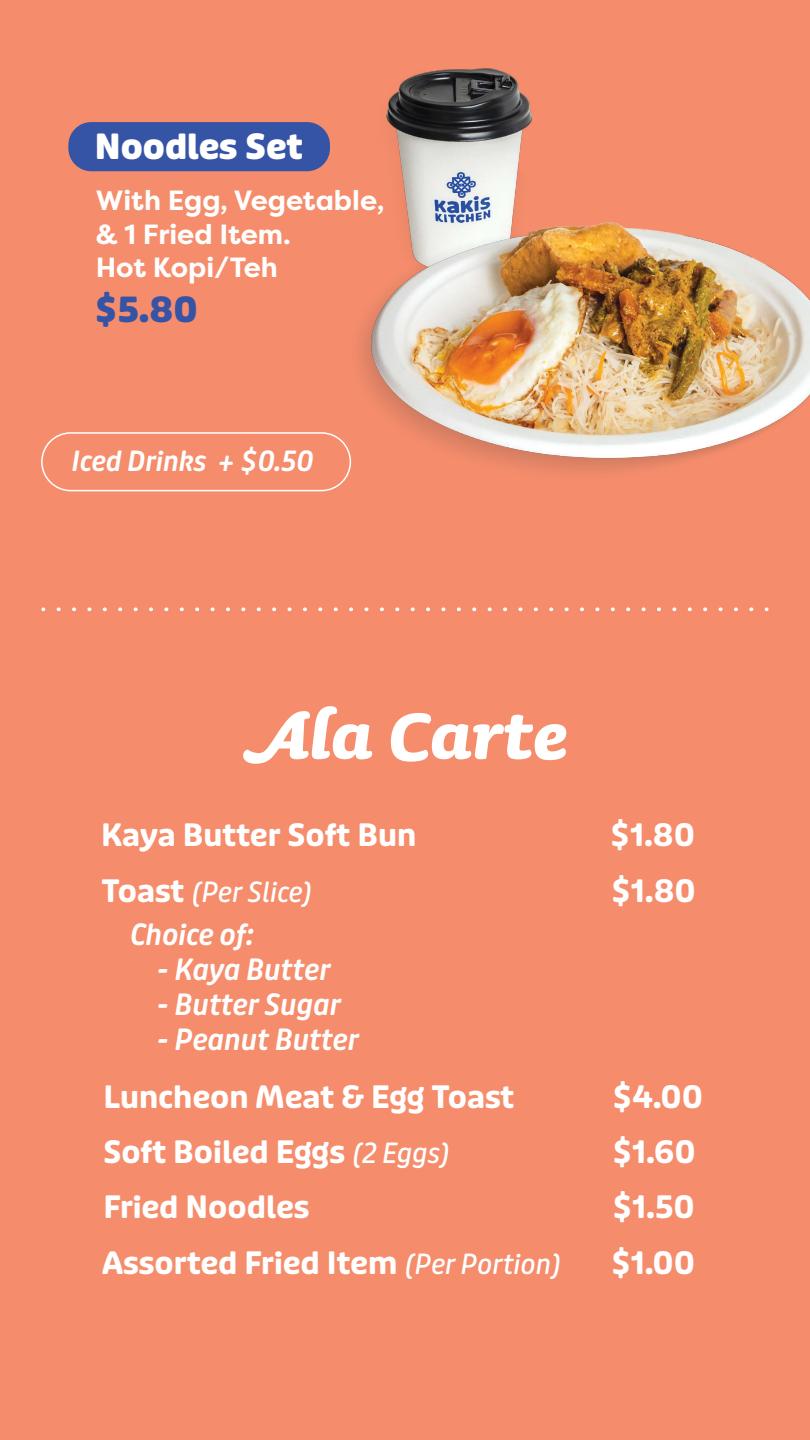
<style>
.page{position:relative;width:810px;height:1440px;background:#f58d6c}
.page>*{position:absolute;margin:0;border:0;box-sizing:border-box;transform-origin:0 0}
.t1{font:83.62px "Sauna Pro Bold Italic Swash";color:#fff}
.t2{font:700 expanded 34.65px "Puffin Display Soft";color:#fff}
.t3{font:700 expanded 34.5px "Puffin Display Soft";color:#3554a5}
.t4{font:700 30.75px "Puffin Display Soft";color:#fff}
.t5{font:italic 600 29.25px "Puffin Display Soft";color:#fff}
.t6{font:700 27.75px/33.3px "Filson Pro";color:#fff}
.t7{font:italic 600 27.75px "Puffin Display Soft";color:#fff}
.t8{font:italic 27.75px "Puffin Display Soft Medm";color:#fff}
.s1{font-family:"Puffin Display Soft";font-weight:700;font-style:normal;font-size:30.75px}
.s2{font-family:"Puffin Display Soft Medm";font-weight:400;font-style:italic;font-size:27.75px}
</style>
<div class="page">
<img style="left:386px;top:68px;width:145px;height:155px">
<img style="left:349px;top:223px;width:461px;height:249px">
<div style="left:68px;top:122px;width:262px;height:49px;background:#3554a5;border-radius:23px"></div>
<div style="left:41px;top:432px;width:310px;height:59px;border:2px solid #fff;border-radius:29px"></div>
<svg style="left:58px;top:607px;width:696px;height:4px"></svg>
<p class="t2" style="left:95px;top:126px;width:209px">Noodles Set</p>
<p class="t6" style="left:96px;top:185px;width:290px">With Egg, Vegetable, &amp; 1 Fried Item.<br>Hot Kopi/Teh</p>
<p class="t3" style="left:95px;top:289px;width:105px">$5.80</p>
<p class="t7" style="left:72px;top:444px;width:244px">Iced Drinks + $0.50</p>
<h1 class="t1" style="left:242px;top:686px;width:327px">Ala Carte</h1>
<p class="t4" style="left:101px;top:817px;width:317px">Kaya Butter Soft Bun</p>
<p class="t4" style="left:610px;top:817px;width:87px">$1.80</p>
<p class="t8" style="left:102px;top:876px;width:212px"><span class="s1">Toast</span> (Per Slice)</p>
<p class="t5" style="left:130px;top:917px;width:125px">Choice of:</p>
<p class="t5" style="left:157px;top:952px;width:175px">- Kaya Butter</p>
<p class="t5" style="left:157px;top:987px;width:185px">- Butter Sugar</p>
<p class="t5" style="left:157px;top:1023px;width:203px">- Peanut Butter</p>
<p class="t4" style="left:611px;top:873px;width:87px">$1.80</p>
<p class="t4" style="left:103px;top:1078px;width:412px">Luncheon Meat &amp; Egg Toast</p>
<p class="t4" style="left:612px;top:1078px;width:92px">$4.00</p>
<p class="t4" style="left:103px;top:1134px;width:348px">Soft Boiled Eggs <span class="s2">(2 Eggs)</span></p>
<p class="t4" style="left:612px;top:1134px;width:85px">$1.60</p>
<p class="t4" style="left:103px;top:1189px;width:208px">Fried Noodles</p>
<p class="t4" style="left:612px;top:1189px;width:84px">$1.50</p>
<p class="t4" style="left:102px;top:1244px;width:461px">Assorted Fried Item <span class="s2">(Per Portion)</span></p>
<p class="t4" style="left:611px;top:1244px;width:86px">$1.00</p>
</div>
